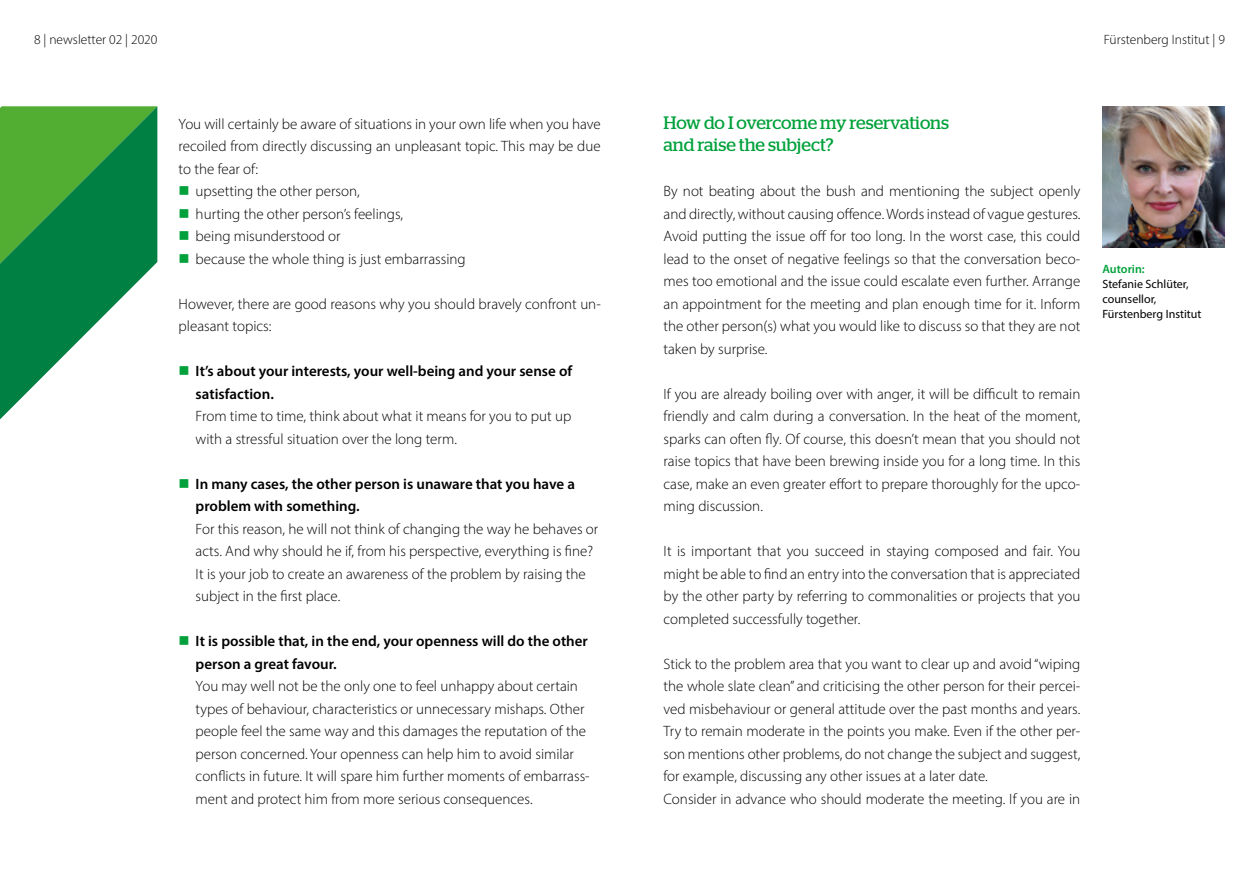
<style>
.page{position:relative;width:1259px;height:893px;background:#fff}
.page>*{position:absolute;margin:0;border:0;box-sizing:border-box;transform-origin:0 0}
.t1{font:18px/22.5px "Stag";letter-spacing:-.005em;color:#00a13a}
.t2{font:300 15px/22.5px "Myriad Pro";color:#000}
.t3{font:600 15px/22.5px "Myriad Pro";color:#000}
.t4{font:300 13.5px "Myriad Pro";color:#000}
.t5{font:12px/15px "Myriad Pro";color:#000}
.t6{font:600 12px "Myriad Pro";color:#00a13a}
</style>
<div class="page">
<img style="left:1102px;top:106px;width:122px;height:141px">
<svg style="left:0;top:106px;width:157px;height:313px"></svg>
<p class="t4" style="left:34px;top:32px;width:125px">8 | newsletter 02 | 2020</p>
<p class="t4" style="left:1103px;top:32px;width:123px">Fürstenberg Institut | 9</p>
<p class="t2" style="left:179px;top:112px;width:424px">You will certainly be aware of situations in your own life when you have</p>
<p class="t2" style="left:179px;top:135px;width:423px">recoiled from directly discussing an unpleasant topic. This may be due</p>
<p class="t2" style="left:179px;top:157px;width:81px">to the fear of:</p>
<p class="t2" style="left:196px;top:180px;width:166px">upsetting the other person,</p>
<p class="t2" style="left:196px;top:202px;width:209px">hurting the other person’s feelings,</p>
<p class="t2" style="left:196px;top:225px;width:147px">being misunderstood or</p>
<p class="t2" style="left:196px;top:247px;width:271px">because the whole thing is just embarrassing</p>
<p class="t2" style="left:179px;top:292px;width:424px">However, there are good reasons why you should bravely confront un&shy;pleasant topics:</p>
<p class="t3" style="left:196px;top:360px;width:378px">It’s about your interests, your well-being and your sense of satisfaction.</p>
<p class="t2" style="left:196px;top:405px;width:377px">From time to time, think about what it means for you to put up with a stressful situation over the long term.</p>
<p class="t3" style="left:196px;top:472px;width:381px">In many cases, the other person is unaware that you have a problem with something.</p>
<p class="t2" style="left:196px;top:517px;width:404px">For this reason, he will not think of changing the way he behaves or acts. And why should he if, from his perspective, everything is fine?<br>It is your job to create an awareness of the problem by raising the subject in the first place.</p>
<p class="t3" style="left:196px;top:630px;width:394px">It is possible that, in the end, your openness will do the other person a great favour.</p>
<p class="t2" style="left:196px;top:675px;width:395px">You may well not be the only one to feel unhappy about certain types of behaviour, characteristics or unnecessary mishaps. Other people feel the same way and this damages the reputation of the person concerned. Your openness can help him to avoid similar conflicts in future. It will spare him further moments of embarrass&shy;ment and protect him from more serious consequences.</p>
<p class="t1" style="left:663px;top:111px;width:287px">How do I overcome my reservations and raise the subject?</p>
<p class="t2" style="left:663px;top:180px;width:418px;text-align:justify">By not beating about the bush and mentioning the subject openly and directly, without causing offence. Words instead of vague gestures.<br>Avoid putting the issue off for too long. In the worst case, this could lead to the onset of negative feelings so that the conversation beco&shy;mes too emotional and the issue could escalate even further. Arrange an appointment for the meeting and plan enough time for it. Inform the other person(s) what you would like to discuss so that they are not taken by surprise.</p>
<p class="t2" style="left:663px;top:382px;width:418px;text-align:justify">If you are already boiling over with anger, it will be difficult to remain friendly and calm during a conversation. In the heat of the moment, sparks can often fly. Of course, this doesn’t mean that you should not raise topics that have been brewing inside you for a long time. In this case, make an even greater effort to prepare thoroughly for the upco&shy;ming discussion.</p>
<p class="t2" style="left:663px;top:540px;width:418px;text-align:justify">It is important that you succeed in staying composed and fair. You might be able to find an entry into the conversation that is appreciated by the other party by referring to commonalities or projects that you completed successfully together.</p>
<p class="t2" style="left:663px;top:652px;width:418px">Stick to the problem area that you want to clear up and avoid “wiping the whole slate clean” and criticising the other person for their percei&shy;ved misbehaviour or general attitude over the past months and years.<br>Try to remain moderate in the points you make. Even if the other per&shy;son mentions other problems, do not change the subject and suggest, for example, discussing any other issues at a later date.<br>Consider in advance who should moderate the meeting. If you are in</p>
<p class="t6" style="left:1102px;top:261px;width:44px">Autorin:</p>
<p class="t5" style="left:1102px;top:276px;width:100px">Stefanie Schlüter, counsellor,<br>Fürstenberg Institut</p>
</div>
